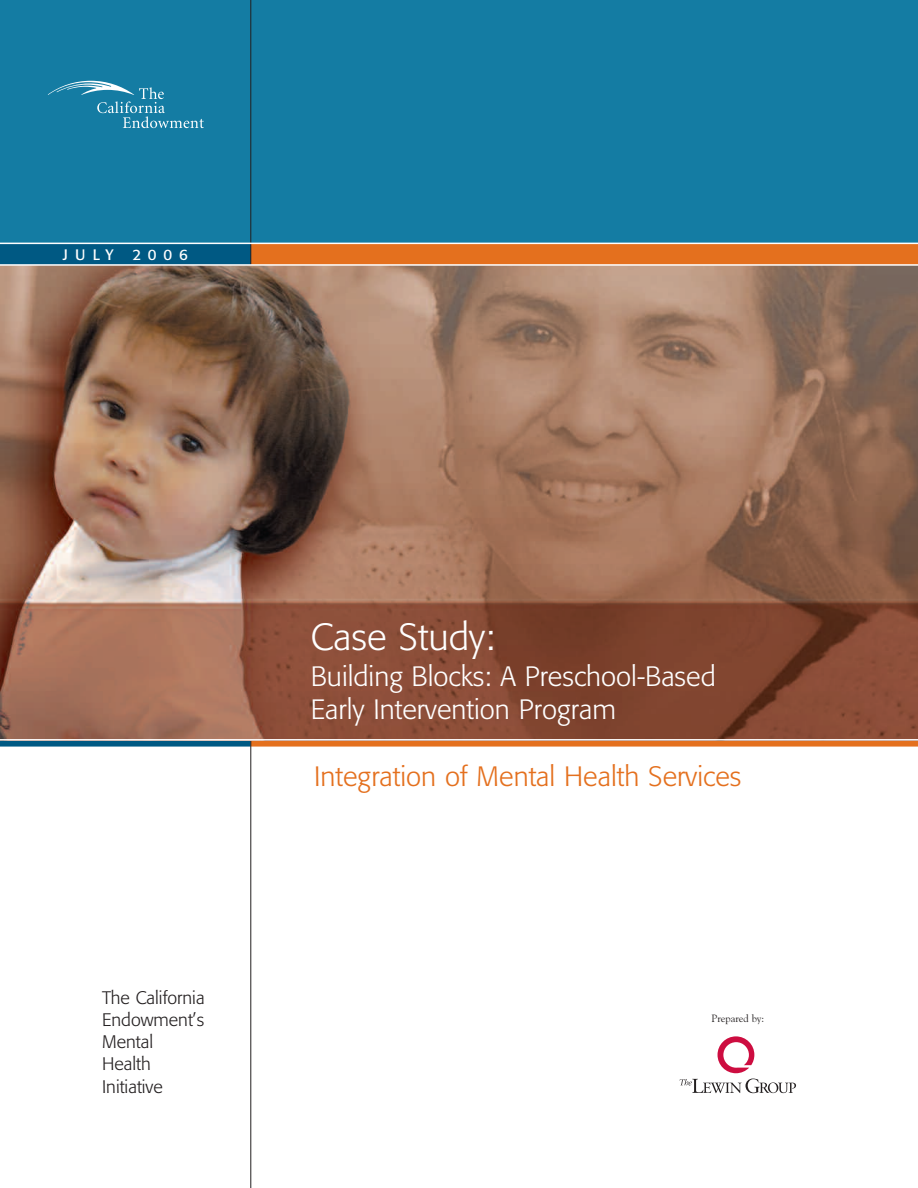
<style>
.page{position:relative;width:918px;height:1188px;background:#fff}
.page>*{position:absolute;margin:0;border:0;box-sizing:border-box;transform-origin:0 0}
.t1{font:300 37.5px "Formata";color:#fff}
.t2{font:300 27.75px/33px "Formata";color:#fff}
.t3{font:300 27.75px "Formata";color:#e4701e}
.t4{font:300 18px/22.2px "Formata";color:#231f20}
.t5{font:15px "Formata";letter-spacing:.465em;color:#fff}
.t6{font:10.5px "Goudy";color:#231f20}
</style>
<div class="page">
<div style="left:0;top:243px;width:251px;height:23px;background:#005983"></div>
<div style="left:251px;top:244px;width:667px;height:22px;background:#e4701e"></div>
<div style="left:0;top:0;width:918px;height:243px;background:#147ca3"></div>
<div style="left:251px;top:741px;width:667px;height:6px;background:#e4701e"></div>
<div style="left:0;top:741px;width:251px;height:6px;background:#005983"></div>
<svg style="left:48px;top:81px;width:156px;height:47px"></svg>
<hr style="left:250px;top:0;width:1px;height:1188px;background:#231f20">
<img style="left:0;top:266px;width:918px;height:473px">
<hr style="left:0;top:739px;width:918px;height:2px;background:#fff">
<hr style="left:0;top:243px;width:918px;height:1px;background:#fff">
<hr style="left:0;top:264px;width:918px;height:2px;background:#fff">
<svg style="left:718px;top:1036px;width:36px;height:37px"></svg>
<svg style="left:680px;top:1079px;width:116px;height:14px"></svg>
<p class="t5" style="left:63px;top:248px;width:52px">JULY</p>
<p class="t5" style="left:132px;top:248px;width:57px">2006</p>
<p class="t4" style="left:102px;top:988px;width:104px">The California<br>Endowment’s<br>Mental<br>Health<br>Initiative</p>
<h1 class="t1" style="left:311px;top:621px;width:185px">Case Study:</h1>
<p class="t2" style="left:311px;top:662px;width:406px">Building Blocks: A Preschool-Based<br>Early Intervention Program</p>
<p class="t3" style="left:314px;top:764px;width:429px">Integration of Mental Health Services</p>
<p class="t6" style="left:712px;top:1013px;width:54px">Prepared by:</p>
</div>
